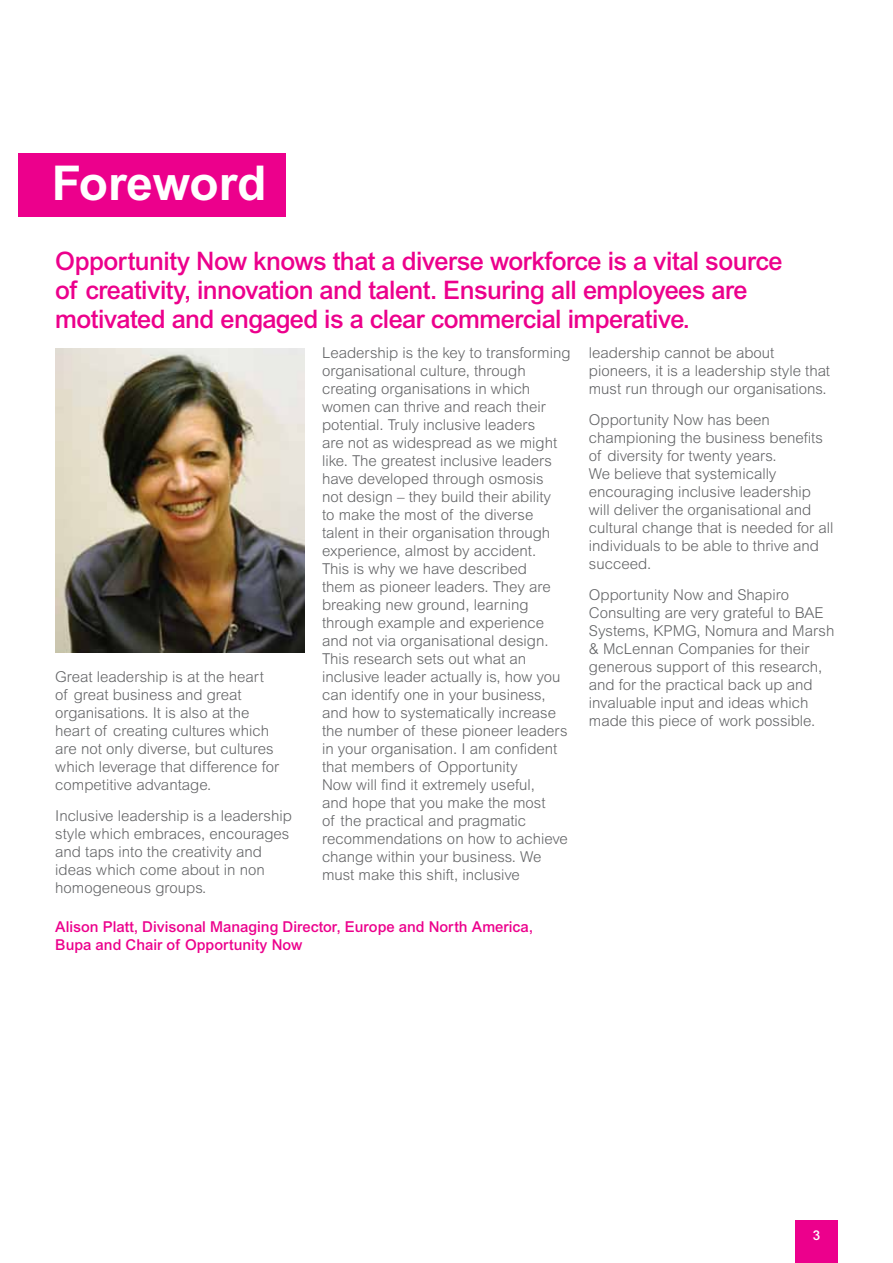
<style>
.page{position:relative;width:893px;height:1263px;background:#fff}
.page>*{position:absolute;margin:0;border:0;box-sizing:border-box;transform-origin:0 0}
.t1{font:700 48px "Arial";letter-spacing:-.01em;color:#fff}
.t2{font:500 25.5px/28.5px "Arial";letter-spacing:-.02em;color:#ec008c}
.t3{font:300 15px/18px "Arial";color:#636466}
.t4{font:500 15px/18px "Arial";color:#ec008c}
.t5{font:500 13.5px "Arial";color:#fff}
</style>
<div class="page">
<div style="left:795px;top:1220px;width:43px;height:43px;background:#ec008c"></div>
<div style="left:18px;top:153px;width:268px;height:64px;background:#ec008c"></div>
<img style="left:55px;top:348px;width:249px;height:304px">
<h1 class="t1" style="left:52px;top:154px;width:216px">Foreword</h1>
<h2 class="t2" style="left:55px;top:247px;width:729px">Opportunity Now knows that a diverse workforce is a vital source of creativity, innovation and talent. Ensuring all employees are motivated and engaged is a clear commercial imperative.</h2>
<p class="t3" style="left:55px;top:668px;width:225px">Great leadership is at the heart of great business and great organisations. It is also at the heart of creating cultures which are not only diverse, but cultures which leverage that difference for competitive advantage.</p>
<p class="t3" style="left:55px;top:807px;width:238px">Inclusive leadership is a leadership style which embraces, encourages and taps into the creativity and ideas which come about in non homogeneous groups.</p>
<p class="t3" style="left:322px;top:344px;width:250px">Leadership is the key to transforming organisational culture, through creating organisations in which women can thrive and reach their potential. Truly inclusive leaders<br>are not as widespread as we might like. The greatest inclusive leaders have developed through osmosis<br>not design – they build their ability<br>to make the most of the diverse talent in their organisation through experience, almost by accident.<br>This is why we have described<br>them as pioneer leaders. They are breaking new ground, learning through example and experience and not via organisational design.<br>This research sets out what an inclusive leader actually is, how you can identify one in your business, and how to systematically increase the number of these pioneer leaders in your organisation. I am confident that members of Opportunity<br>Now will find it extremely useful,<br>and hope that you make the most<br>of the practical and pragmatic recommendations on how to achieve change within your business. We must make this shift, inclusive</p>
<p class="t3" style="left:589px;top:344px;width:243px">leadership cannot be about pioneers, it is a leadership style that must run through our organisations.</p>
<p class="t3" style="left:589px;top:411px;width:246px">Opportunity Now has been championing the business benefits of diversity for twenty years.<br>We believe that systemically encouraging inclusive leadership will deliver the organisational and cultural change that is needed for all individuals to be able to thrive and succeed.</p>
<p class="t3" style="left:589px;top:585px;width:247px">Opportunity Now and Shapiro<br>Consulting are very grateful to BAE<br>Systems, KPMG, Nomura and Marsh &amp; McLennan Companies for their generous support of this research, and for the practical back up and invaluable input and ideas which made this piece of work possible.</p>
<p class="t4" style="left:55px;top:917px;width:479px">Alison Platt, Divisonal Managing Director, Europe and North America,<br>Bupa and Chair of Opportunity Now</p>
<p class="t5" style="left:813px;top:1227px;width:9px">3</p>
</div>
